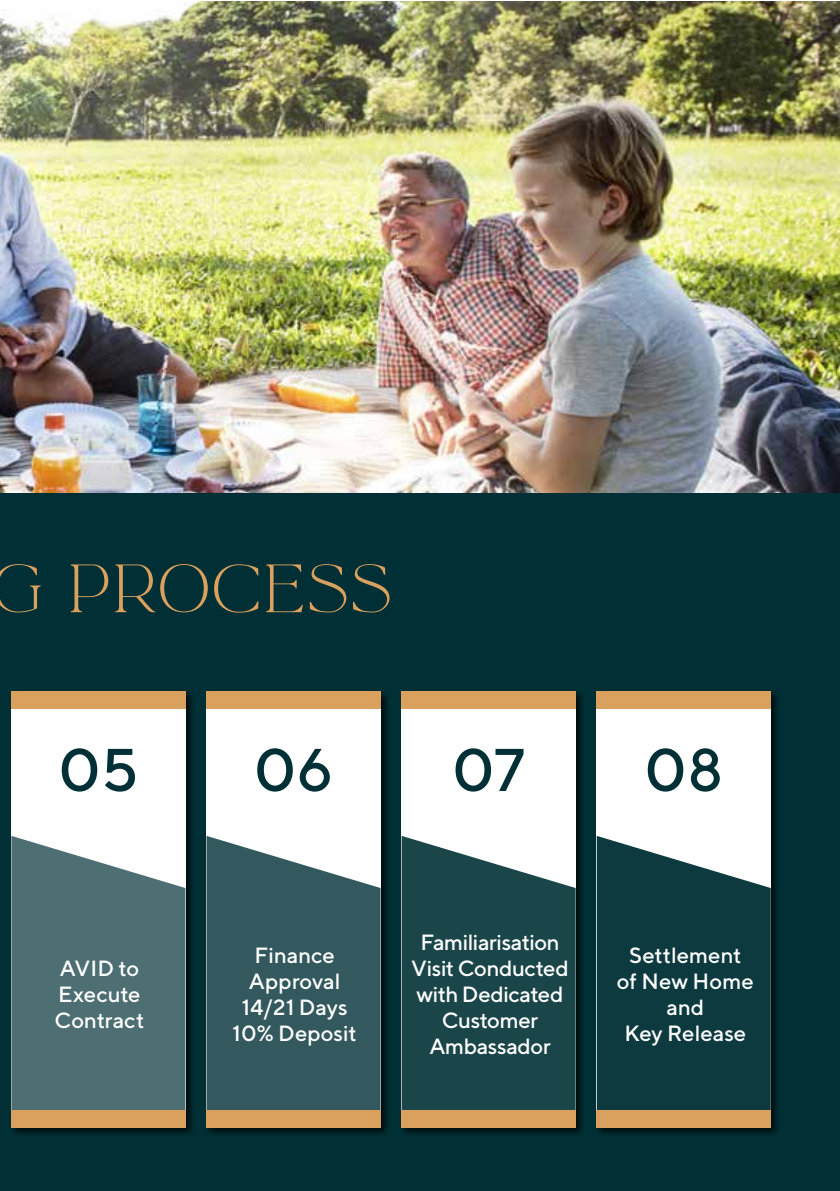
<style>
.page{position:relative;width:840px;height:1191px;background:#fff}
.page>*{position:absolute;margin:0;border:0;box-sizing:border-box;transform-origin:0 0}
.t1{font:500 60.2px "TT Norms";color:#003035}
.t2{font:59.6px "La Luxes Serif";letter-spacing:.03em;color:#daa15e}
.t3{font:500 22px/26px "TT Norms";letter-spacing:-.01em;color:#fff;text-align:center}
</style>
<div class="page">
<div style="left:0;top:480px;width:839px;height:711px;background:#003035"></div>
<div style="left:9px;top:689px;width:187px;height:448px;background:#000;opacity:.75"></div>
<div style="left:11px;top:691px;width:174px;height:436px;background:#fff"></div>
<div style="left:204px;top:689px;width:187px;height:448px;background:#000;opacity:.75"></div>
<div style="left:206px;top:691px;width:174px;height:436px;background:#fff"></div>
<div style="left:399px;top:689px;width:186px;height:448px;background:#000;opacity:.75"></div>
<div style="left:401px;top:691px;width:174px;height:436px;background:#fff"></div>
<div style="left:594px;top:689px;width:186px;height:448px;background:#000;opacity:.75"></div>
<div style="left:596px;top:691px;width:174px;height:436px;background:#fff"></div>
<img style="left:0;top:1px;width:839px;height:491px">
<svg style="left:11px;top:836px;width:174px;height:274px;background:#5e7b7f"></svg>
<svg style="left:401px;top:836px;width:174px;height:274px;background:#30575a"></svg>
<svg style="left:206px;top:836px;width:174px;height:274px;background:#46696d"></svg>
<svg style="left:596px;top:836px;width:174px;height:274px;background:#244d51"></svg>
<div style="left:11px;top:691px;width:174px;height:17px;background:#daa15e"></div>
<div style="left:11px;top:1110px;width:174px;height:17px;background:#daa15e"></div>
<div style="left:206px;top:691px;width:174px;height:17px;background:#daa15e"></div>
<div style="left:206px;top:1110px;width:174px;height:17px;background:#daa15e"></div>
<div style="left:401px;top:691px;width:174px;height:17px;background:#daa15e"></div>
<div style="left:401px;top:1110px;width:174px;height:17px;background:#daa15e"></div>
<div style="left:596px;top:691px;width:174px;height:17px;background:#daa15e"></div>
<div style="left:596px;top:1110px;width:174px;height:17px;background:#daa15e"></div>
<h2 class="t2" style="left:-8px;top:549px;width:401px">G PROCESS</h2>
<h1 class="t1" style="left:58px;top:732px;width:82px">05</h1>
<h1 class="t1" style="left:253px;top:732px;width:81px">06</h1>
<h1 class="t1" style="left:451px;top:732px;width:75px">07</h1>
<h1 class="t1" style="left:643px;top:732px;width:81px">08</h1>
<p class="t3" style="left:54px;top:954px;width:91px;text-align:left">AVID to<br>Execute<br>Contract</p>
<p class="t3" style="left:232px;top:941px;width:126px">Finance<br>Approval<br>14/21 Days<br>10% Deposit</p>
<p class="t3" style="left:411px;top:928px;width:159px">Familiarisation<br>Visit Conducted with Dedicated<br>Customer<br>Ambassador</p>
<p class="t3" style="left:616px;top:941px;width:138px">Settlement of New Home and<br>Key Release</p>
</div>
